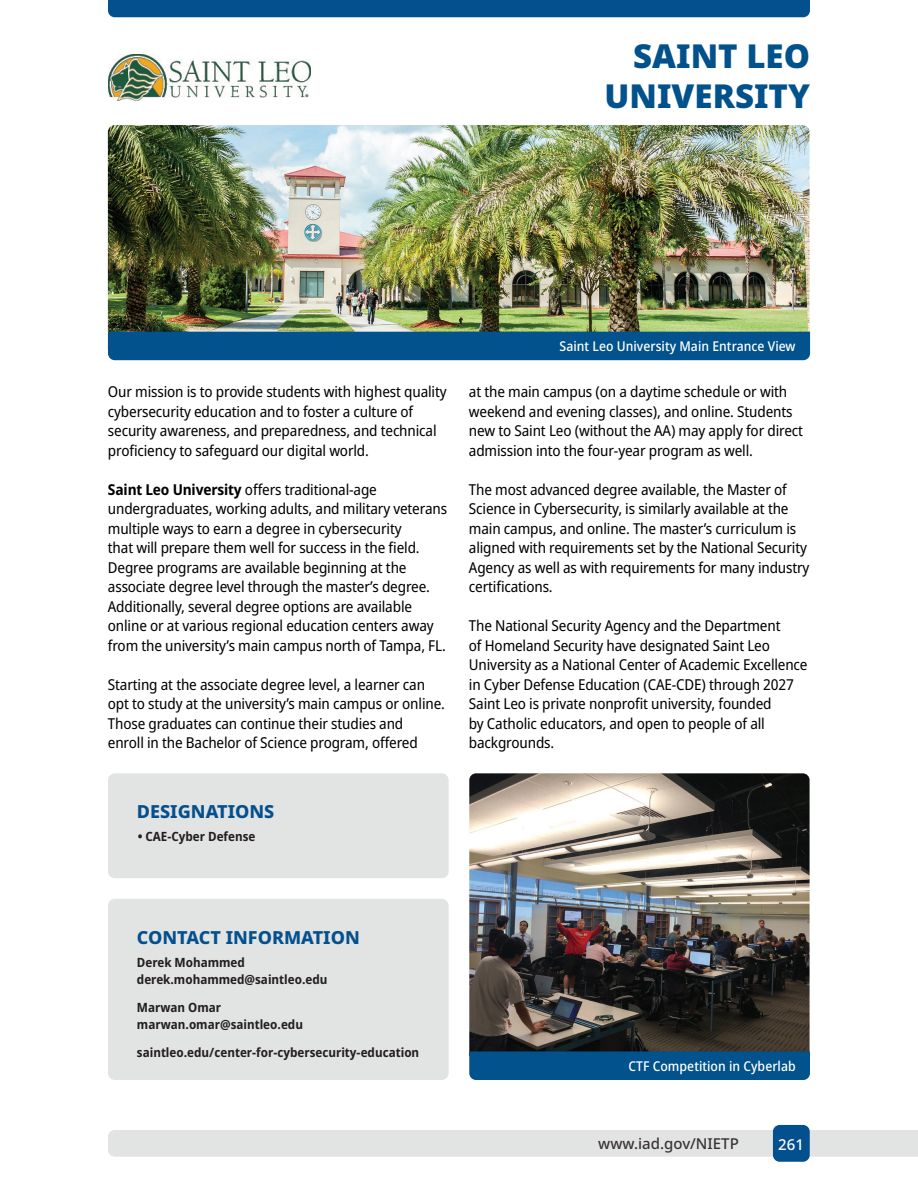
<style>
.page{position:relative;width:918px;height:1188px;background:#fff}
.page>*{position:absolute;margin:0;border:0;box-sizing:border-box;transform-origin:0 0}
.t1{font:900 33px/39.6px "Noto Sans";color:#01518c;text-align:right}
.t2{font:800 18px "Noto Sans";color:#04508e}
.t3{font:semi-condensed 15px/19.5px "Noto Sans";letter-spacing:-.01em;color:#000}
.t4{font:500 15px "Noto Sans";color:#393334}
.t5{font:500 15px "Noto Sans";color:#fff}
.t6{font:500 semi-condensed 13.5px "Noto Sans";letter-spacing:.005em;color:#fff}
.t7{font:700 semi-condensed 12.75px/16.5px "Noto Sans";color:#231f20}
.s1{font-weight:700}
</style>
<div class="page">
<div style="left:108px;top:1130px;width:810px;height:27px;background:#e2e3e3"></div>
<div style="left:773px;top:1125px;width:37px;height:37px;background:#04508e;border-radius:7px"></div>
<div style="left:108px;top:0;width:702px;height:17px;background:#04508e"></div>
<div style="left:108px;top:899px;width:341px;height:181px;background:#e2e3e3;border-radius:7px"></div>
<div style="left:108px;top:773px;width:341px;height:105px;background:#e2e3e3;border-radius:7px"></div>
<img style="left:108px;top:125px;width:702px;height:207px">
<div style="left:108px;top:332px;width:702px;height:28px;background:#01528d"></div>
<img style="left:469px;top:773px;width:341px;height:278px">
<div style="left:469px;top:1051px;width:341px;height:29px;background:#01528d"></div>
<img style="left:108px;top:54px;width:202px;height:46px">
<h1 class="t1" style="left:605px;top:36px;width:207px">SAINT LEO<br>UNIVERSITY</h1>
<p class="t3" style="left:108px;top:382px;width:340px">Our mission is to provide students with highest quality cybersecurity education and to foster a culture of security awareness, and preparedness, and technical proficiency to safeguard our digital world.</p>
<p class="t3" style="left:108px;top:480px;width:341px"><span class="s1">Saint Leo University</span> offers traditional-age undergraduates, working adults, and military veterans multiple ways to earn a degree in cybersecurity<br>that will prepare them well for success in the field.<br>Degree programs are available beginning at the associate degree level through the master’s degree.<br>Additionally, several degree options are available online or at various regional education centers away from the university’s main campus north of Tampa, FL.</p>
<p class="t3" style="left:108px;top:675px;width:339px">Starting at the associate degree level, a learner can opt to study at the university’s main campus or online.<br>Those graduates can continue their studies and<br>enroll in the Bachelor of Science program, offered</p>
<p class="t2" style="left:137px;top:798px;width:139px">DESIGNATIONS</p>
<p class="t7" style="left:138px;top:828px;width:119px">• CAE-Cyber Defense</p>
<p class="t6" style="left:560px;top:336px;width:238px">Saint Leo University Main Entrance View</p>
<p class="t3" style="left:469px;top:382px;width:336px">at the main campus (on a daytime schedule or with weekend and evening classes), and online. Students new to Saint Leo (without the AA) may apply for direct admission into the four-year program as well.</p>
<p class="t3" style="left:469px;top:480px;width:342px">The most advanced degree available, the Master of Science in Cybersecurity, is similarly available at the main campus, and online. The master’s curriculum is aligned with requirements set by the National Security Agency as well as with requirements for many industry certifications.</p>
<p class="t3" style="left:469px;top:616px;width:340px">The National Security Agency and the Department<br>of Homeland Security have designated Saint Leo University as a National Center of Academic Excellence in Cyber Defense Education (CAE-CDE) through 2027<br>Saint Leo is private nonprofit university, founded<br>by Catholic educators, and open to people of all backgrounds.</p>
<p class="t2" style="left:137px;top:924px;width:224px">CONTACT INFORMATION</p>
<p class="t7" style="left:137px;top:955px;width:192px">Derek Mohammed derek.mohammed@saintleo.edu</p>
<p class="t7" style="left:137px;top:1000px;width:168px">Marwan Omar marwan.omar@saintleo.edu</p>
<p class="t7" style="left:137px;top:1045px;width:284px">saintleo.edu/center-for-cybersecurity-education</p>
<p class="t6" style="left:629px;top:1056px;width:169px">CTF Competition in Cyberlab</p>
<p class="t4" style="left:598px;top:1133px;width:142px">www.iad.gov/NIETP</p>
<p class="t5" style="left:778px;top:1134px;width:27px">261</p>
</div>
